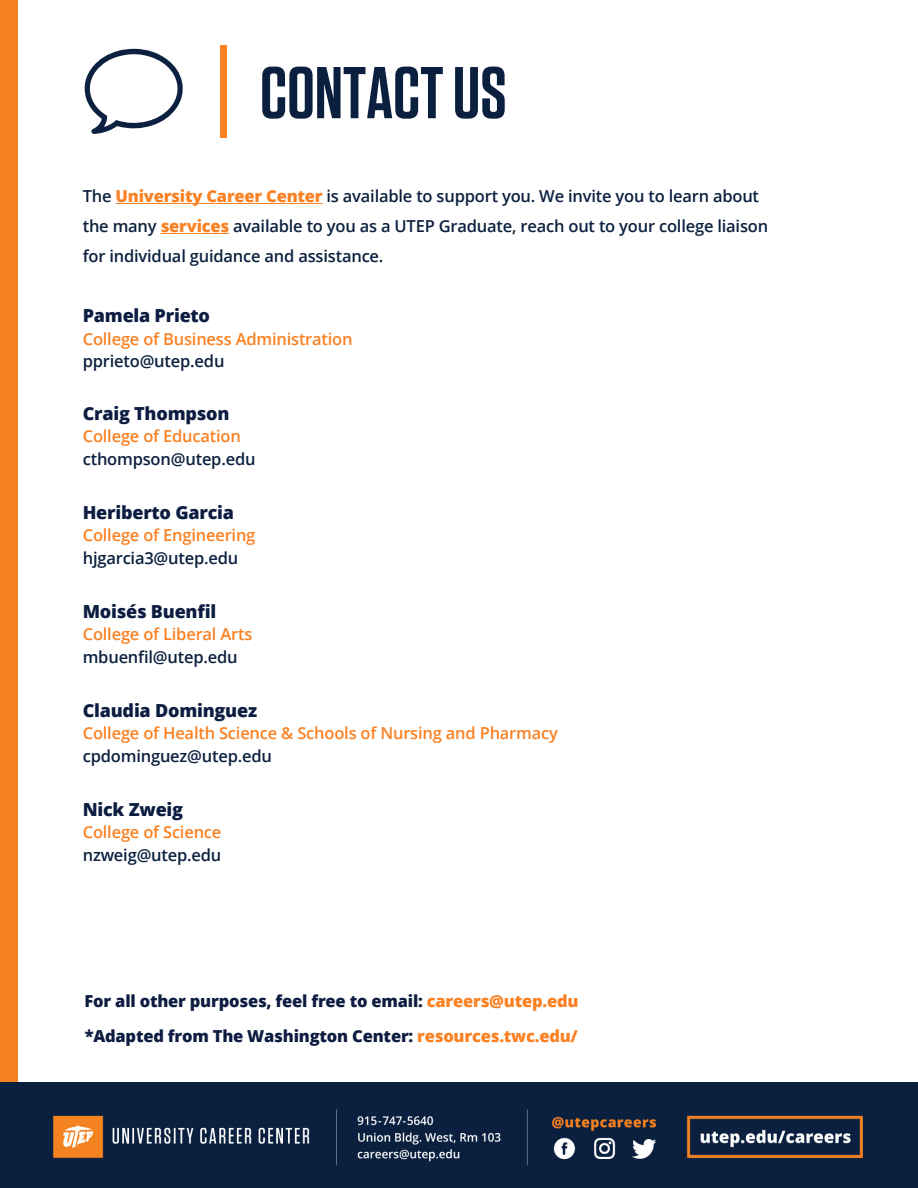
<style>
.page{position:relative;width:918px;height:1188px;background:#fff}
.page>*{position:absolute;margin:0;border:0;box-sizing:border-box;transform-origin:0 0}
.t1{font:600 73.2px "Tungsten";color:#0b203f}
.t2{font:800 18px "Open Sans";letter-spacing:-.01em;color:#0d1d41}
.t3{font:600 16.5px/30px "Open Sans";letter-spacing:-.01em;color:#0c213f}
.t4{font:600 16.5px "Open Sans";letter-spacing:-.01em;color:#fb8122}
.t5{font:800 16.5px "Open Sans";letter-spacing:-.01em;color:#0d1d41}
.s1{font-weight:800;color:#fb8122}
.s2{color:#fb8122}
</style>
<div class="page">
<hr style="left:116px;top:203px;width:206px;height:1px;background:#fb8122">
<hr style="left:161px;top:233px;width:68px;height:1px;background:#fb8122">
<svg style="left:84px;top:49px;width:99px;height:85px"></svg>
<div style="left:221px;top:46px;width:6px;height:92px;background:#fb8122"></div>
<img style="left:0;top:1082px;width:918px;height:106px">
<div style="left:0;top:0;width:18px;height:1082px;background:#f48220"></div>
<h1 class="t1" style="left:260px;top:54px;width:248px">CONTACT US</h1>
<p class="t3" style="left:83px;top:181px;width:687px">The <span class="s1">University Career Center</span> is available to support you. We invite you to learn about the many <span class="s1">services</span> available to you as a UTEP Graduate, reach out to your college liaison for individual guidance and assistance.</p>
<p class="t2" style="left:83px;top:302px;width:129px">Pamela Prieto</p>
<p class="t4" style="left:83px;top:327px;width:271px">College of Business Administration</p>
<p class="t3" style="left:83px;top:346px;width:143px">pprieto@utep.edu</p>
<p class="t2" style="left:83px;top:399px;width:148px">Craig Thompson</p>
<p class="t4" style="left:83px;top:425px;width:160px">College of Education</p>
<p class="t3" style="left:83px;top:443px;width:174px">cthompson@utep.edu</p>
<p class="t2" style="left:83px;top:498px;width:153px">Heriberto Garcia</p>
<p class="t4" style="left:83px;top:524px;width:174px">College of Engineering</p>
<p class="t3" style="left:83px;top:542px;width:157px">hjgarcia3@utep.edu</p>
<p class="t2" style="left:83px;top:597px;width:135px">Moisés Buenfil</p>
<p class="t4" style="left:83px;top:623px;width:171px">College of Liberal Arts</p>
<p class="t3" style="left:83px;top:641px;width:156px">mbuenfil@utep.edu</p>
<p class="t2" style="left:83px;top:696px;width:176px">Claudia Dominguez</p>
<p class="t4" style="left:83px;top:722px;width:477px">College of Health Science &amp; Schools of Nursing and Pharmacy</p>
<p class="t3" style="left:83px;top:740px;width:191px">cpdominguez@utep.edu</p>
<p class="t2" style="left:83px;top:795px;width:102px">Nick Zweig</p>
<p class="t4" style="left:83px;top:821px;width:140px">College of Science</p>
<p class="t3" style="left:83px;top:839px;width:140px">nzweig@utep.edu</p>
<p class="t5" style="left:85px;top:988px;width:495px">For all other purposes, feel free to email: <span class="s2">careers@utep.edu</span></p>
<p class="t5" style="left:85px;top:1023px;width:495px">*Adapted from The Washington Center: <span class="s2">resources.twc.edu/</span></p>
</div>
